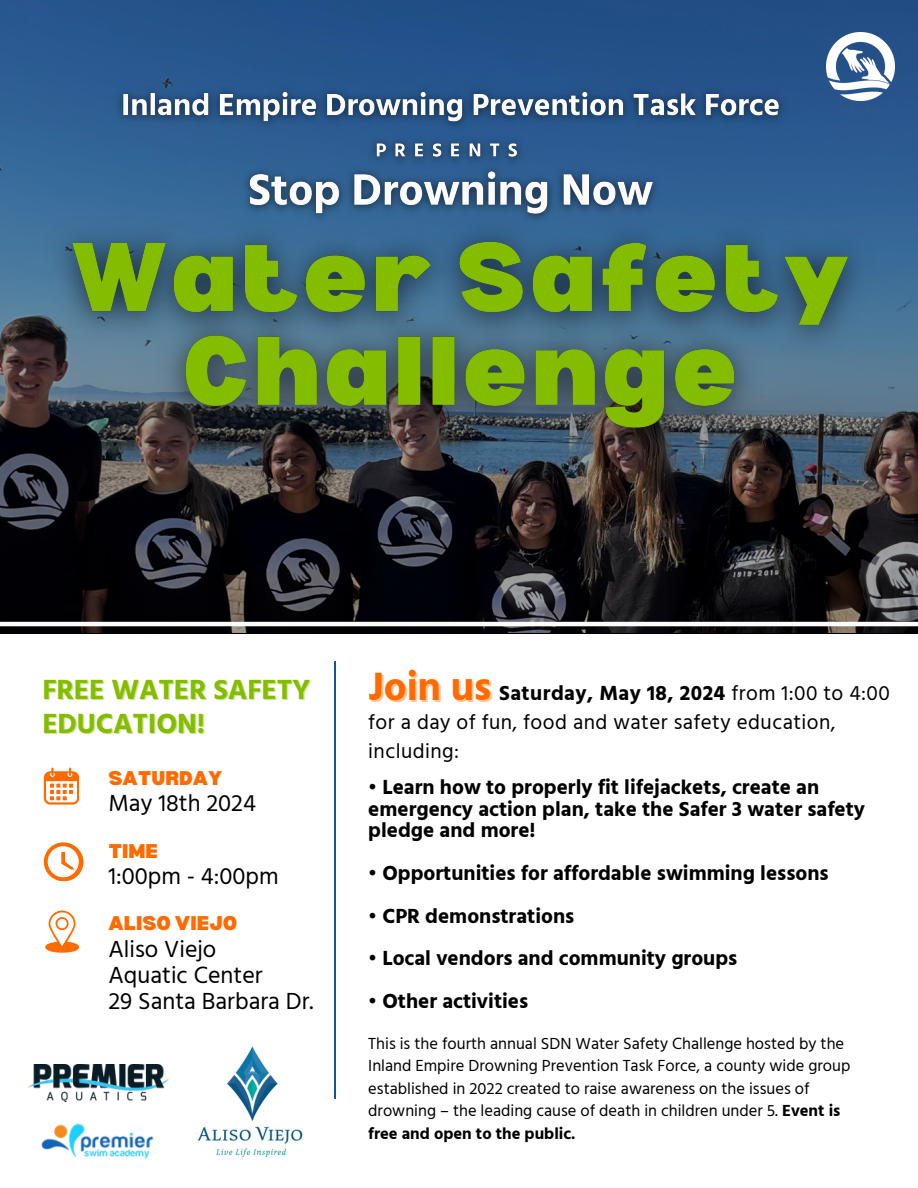
<style>
.page{position:relative;width:918px;height:1188px;background:#fff}
.page>*{position:absolute;margin:0;border:0;box-sizing:border-box;transform-origin:0 0}
.t1{font:700 40.5px "Hind Guntur";letter-spacing:-.005em;color:#ff6b00}
.t2{font:700 28.5px "Hind Guntur";letter-spacing:-.005em;color:#84bd00}
.t3{font:24px/25.8px "Hind Guntur";color:#000}
.t4{font:700 21px/21.3px "Hind Guntur";color:#000}
.t5{font:21px/29.2px "Hind Guntur";letter-spacing:.02em;color:#000}
.t6{font:900 19.5px "Bernoru";color:#ff6b00}
.t7{font:16.5px/22.5px "Hind Guntur";color:#000}
.s1{font-weight:700}
</style>
<div class="page">
<img style="left:0;top:0;width:918px;height:633px">
<hr style="left:0;top:622px;width:918px;height:4px;background:#fcfbfb">
<img style="left:826px;top:32px;width:69px;height:69px">
<hr style="left:335px;top:661px;width:1px;height:438px;background:#115795">
<svg style="left:44px;top:842px;width:39px;height:39px"></svg>
<svg style="left:44px;top:768px;width:35px;height:37px"></svg>
<svg style="left:45px;top:911px;width:34px;height:42px"></svg>
<img style="left:31px;top:204px;width:859px;height:270px">
<img style="left:109px;top:80px;width:684px;height:160px">
<img style="left:197px;top:1046px;width:106px;height:112px">
<img style="left:28px;top:1064px;width:141px;height:37px">
<img style="left:41px;top:1123px;width:113px;height:36px">
<h6 class="t2" style="left:42px;top:672px;width:270px">FREE WATER SAFETY</h6>
<h5 class="t2" style="left:42px;top:706px;width:164px">EDUCATION!</h5>
<p class="t6" style="left:108px;top:767px;width:115px">SATURDAY</p>
<p class="t3" style="left:108px;top:790px;width:149px">May 18th 2024</p>
<p class="t6" style="left:108px;top:840px;width:51px">TIME</p>
<h2 class="t3" style="left:108px;top:863px;width:172px">1:00pm - 4:00pm</h2>
<h5 class="t6" style="left:108px;top:912px;width:131px">ALISO VIEJO</h5>
<h6 class="t3" style="left:108px;top:936px;width:207px">Aliso Viejo<br>Aquatic Center<br>29 Santa Barbara Dr.</h6>
<p class="t1" style="left:368px;top:663px;width:125px">Join us</p>
<p class="t5" style="left:368px;top:678px;width:523px;text-indent:131px"><span class="s1">Saturday, May 18, 2024</span> from 1:00 to 4:00 for a day of fun, food and water safety education, including:</p>
<p class="t4" style="left:368px;top:777px;width:498px">• Learn how to properly fit lifejackets, create an emergency action plan, take the Safer 3 water safety pledge and more!</p>
<h3 class="t4" style="left:368px;top:862px;width:462px">• Opportunities for affordable swimming lessons</h3>
<p class="t4" style="left:368px;top:905px;width:208px">• CPR demonstrations</p>
<h6 class="t4" style="left:368px;top:948px;width:371px">• Local vendors and community groups</h6>
<h5 class="t4" style="left:368px;top:990px;width:161px">• Other activities</h5>
<p class="t7" style="left:368px;top:1032px;width:484px">This is the fourth annual SDN Water Safety Challenge hosted by the Inland Empire Drowning Prevention Task Force, a county wide group established in 2022 created to raise awareness on the issues of drowning – the leading cause of death in children under 5. <span class="s1">Event is free and open to the public.</span></p>
</div>
